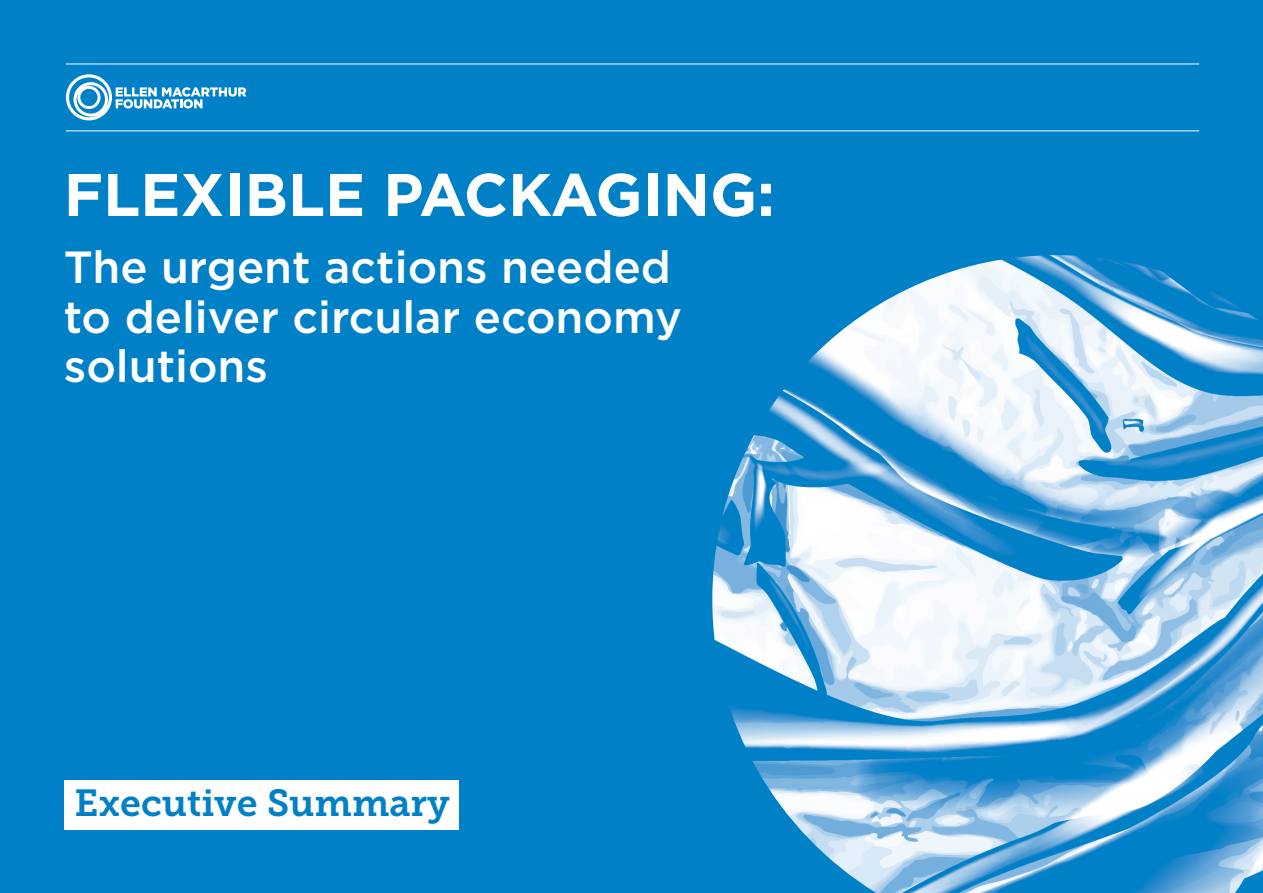
<style>
.page{position:relative;width:1263px;height:893px;background:#0081c7}
.page>*{position:absolute;margin:0;border:0;box-sizing:border-box;transform-origin:0 0}
.t1{font:700 60px "Gotham";color:#fff}
.t2{font:500 45px/49.5px "Gotham";color:#fff}
.t3{font:37.5px "Museo Slab 700";color:#0081c7}
</style>
<div class="page">
<hr style="left:66px;top:64px;width:1133px;height:1px;background:#fff">
<hr style="left:66px;top:130px;width:1133px;height:1px;background:#fff">
<svg style="left:66px;top:74px;width:180px;height:46px"></svg>
<img style="left:712px;top:255px;width:551px;height:638px">
<div style="left:65px;top:780px;width:394px;height:49px;background:#fff"></div>
<p class="t1" style="left:64px;top:155px;width:712px">FLEXIBLE PACKAGING:</p>
<p class="t2" style="left:64px;top:242px;width:620px">The urgent actions needed to deliver circular economy solutions</p>
<p class="t3" style="left:74px;top:782px;width:377px">Executive Summary</p>
</div>
